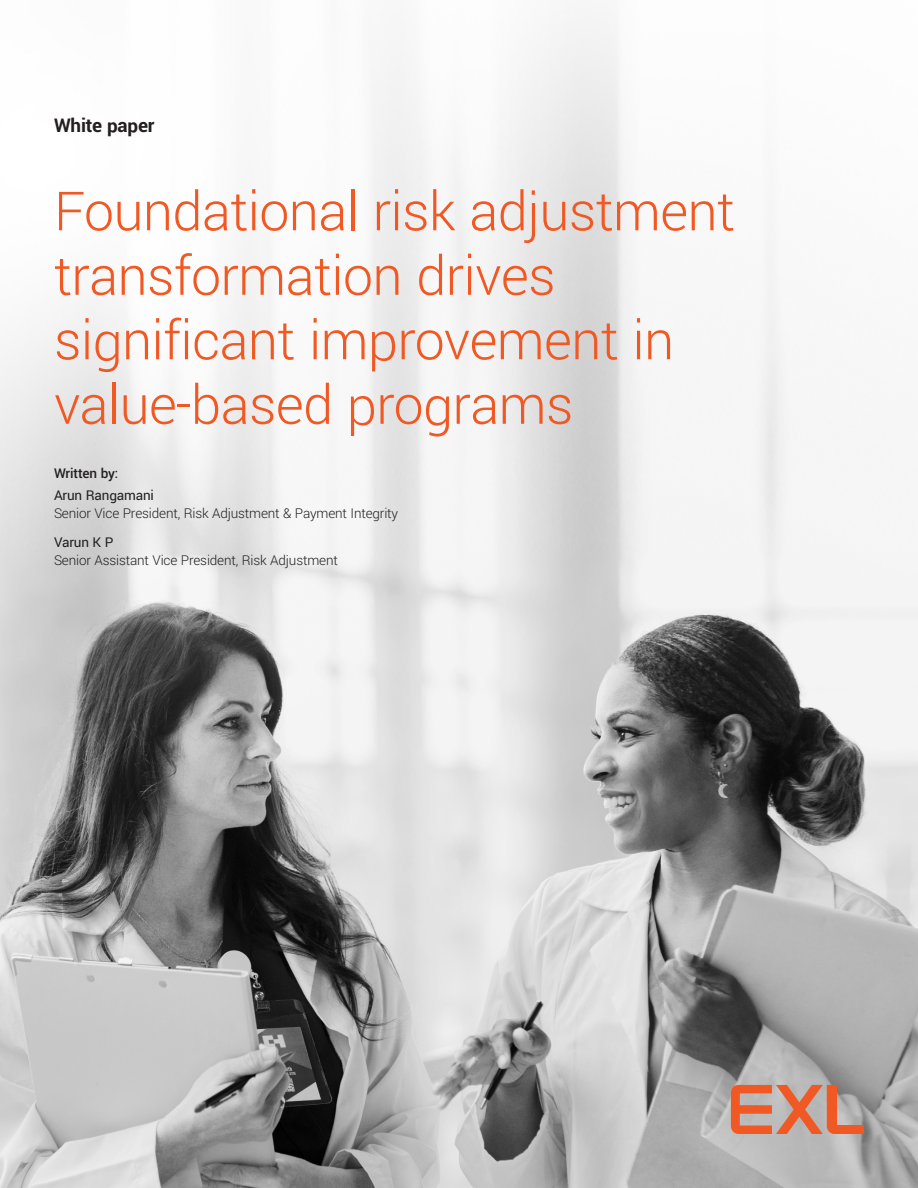
<style>
.page{position:relative;width:918px;height:1188px;background:#fff}
.page>*{position:absolute;margin:0;border:0;box-sizing:border-box;transform-origin:0 0}
.Cover_title{font:300 60px/64.5px "Yantramanav";letter-spacing:-.01em;color:#f15924}
.Cover_eyebrow{font:700 21px "Yantramanav";letter-spacing:-.01em;color:#231f20}
.Author_title{font:300 15px "Yantramanav";letter-spacing:-.01em;color:#231f20}
.Author_name{font:15px "Yantramanav";letter-spacing:-.01em;color:#231f20}
.Written_by{font:500 15px "Yantramanav";letter-spacing:-.01em;color:#231f20}
</style>
<div class="page">
<img style="left:0;top:16px;width:918px;height:1172px">
<svg style="left:731px;top:1085px;width:133px;height:49px"></svg>
<p class="Cover_eyebrow" style="left:54px;top:113px;width:102px">White paper</p>
<p class="Cover_title" style="left:54px;top:179px;width:682px">Foundational risk adjustment transformation drives significant improvement in value-based programs</p>
<p class="Written_by" style="left:54px;top:464px;width:66px">Written by:</p>
<p class="Author_name" style="left:54px;top:486px;width:102px">Arun Rangamani</p>
<p class="Author_title" style="left:54px;top:504px;width:346px">Senior Vice President, Risk Adjustment &amp; Payment Integrity</p>
<p class="Author_name" style="left:54px;top:533px;width:61px">Varun K P</p>
<p class="Author_title" style="left:54px;top:552px;width:285px">Senior Assistant Vice President, Risk Adjustment</p>
</div>
